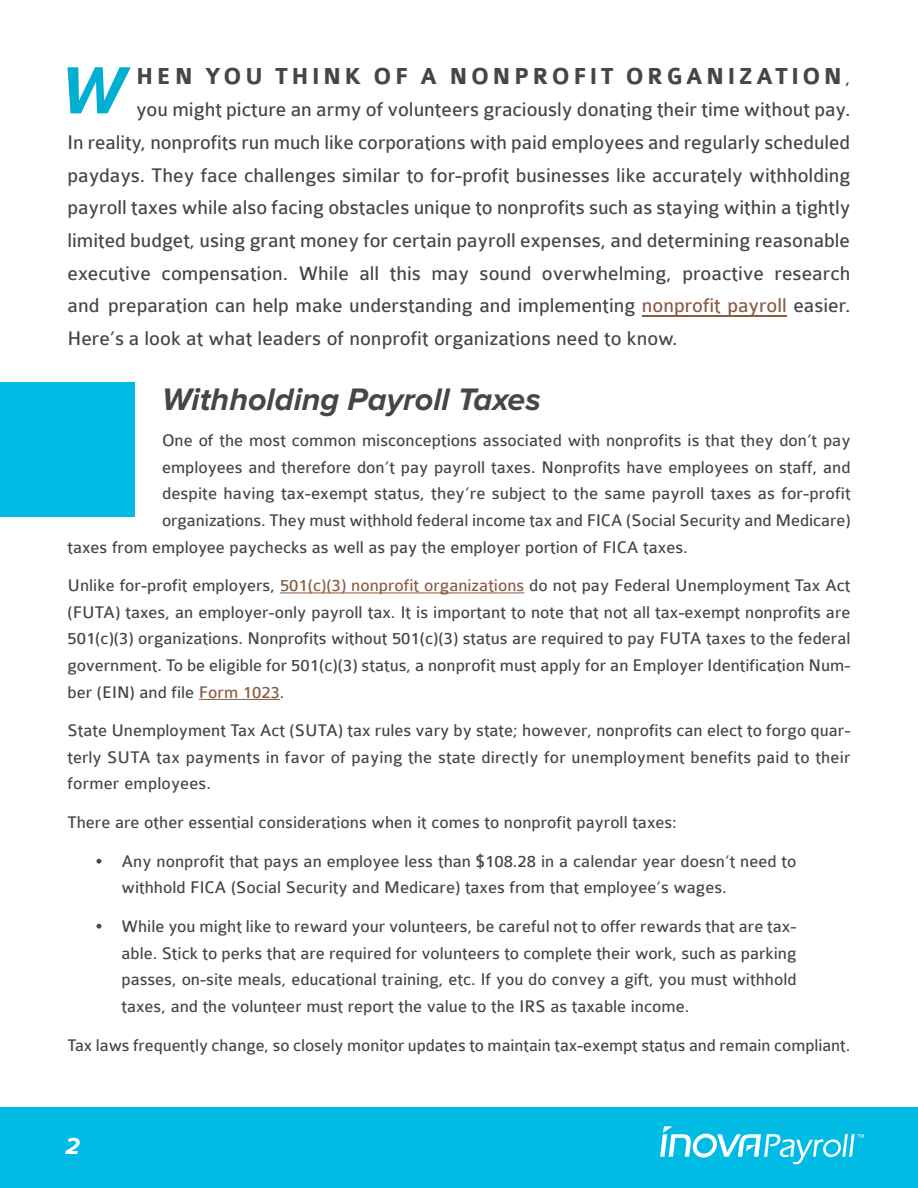
<style>
.page{position:relative;width:918px;height:1188px;background:#fff}
.page>*{position:absolute;margin:0;border:0;box-sizing:border-box;transform-origin:0 0}
.Body{font:italic 700 69.15px "Proxima Nova";color:#00b0d3}
.Body-2{font:italic 700 32.25px "Proxima Nova";color:#464547}
.Body-3{font:700 24.75px "Colaborate";letter-spacing:.14em;color:#464547}
.t1{font:italic 700 24px "Proxima Nova";color:#fff}
.Body-4{font:21px/32.7px "Colaborate";color:#464547;text-align:justify}
.Body-5{font:18px/26.5px "Colaborate";color:#464547;text-align:justify}
.s1{font-weight:400;font-size:20.25px}
.s2{color:#8a5b41}
.s3{color:#8a5c41}
</style>
<div class="page">
<div style="left:0;top:1107px;width:918px;height:81px;background:#00bce4"></div>
<svg style="left:660px;top:1126px;width:204px;height:38px"></svg>
<hr style="left:280px;top:592px;width:244px;height:1px;background:#8a5c41">
<hr style="left:199px;top:699px;width:81px;height:1px;background:#8a5c41">
<div style="left:0;top:382px;width:135px;height:135px;background:#00bce4"></div>
<hr style="left:642px;top:316px;width:145px;height:1px;background:#8a5b41">
<p class="Body" style="left:61px;top:51px;width:65px">W</p>
<p class="Body-3" style="left:136px;top:63px;width:716px">HEN YOU THINK OF A NONPROFIT ORGANIZATION<span class="s1">,</span></p>
<p class="Body-4" style="left:68px;top:94px;width:785px;text-indent:69px">you might picture an army of volunteers graciously donating their time without pay.<br>In reality, nonprofits run much like corporations with paid employees and regularly scheduled paydays. They face challenges similar to for-profit businesses like accurately withholding payroll taxes while also facing obstacles unique to nonprofits such as staying within a tightly limited budget, using grant money for certain payroll expenses, and determining reasonable executive compensation. While all this may sound overwhelming, proactive research and preparation can help make understanding and implementing <span class="s2">nonprofit payroll</span> easier.<br>Here’s a look at what leaders of nonprofit organizations need to know.</p>
<p class="Body-2" style="left:162px;top:381px;width:380px">Withholding Payroll Taxes</p>
<p class="Body-5" style="left:162px;top:427px;width:690px">One of the most common misconceptions associated with nonprofits is that they don’t pay</p>
<p class="Body-5" style="left:162px;top:454px;width:690px">employees and therefore don’t pay payroll taxes. Nonprofits have employees on staff, and</p>
<p class="Body-5" style="left:162px;top:481px;width:690px">despite having tax-exempt status, they’re subject to the same payroll taxes as for-profit</p>
<p class="Body-5" style="left:162px;top:507px;width:690px">organizations. They must withhold federal income tax and FICA (Social Security and Medicare)</p>
<p class="Body-5" style="left:68px;top:534px;width:622px">taxes from employee paychecks as well as pay the employer portion of FICA taxes.</p>
<p class="Body-5" style="left:68px;top:572px;width:785px">Unlike for-profit employers, <span class="s3">501(c)(3) nonprofit organizations</span> do not pay Federal Unemployment Tax Act (FUTA) taxes, an employer-only payroll tax. It is important to note that not all tax-exempt nonprofits are 501(c)(3) organizations. Nonprofits without 501(c)(3) status are required to pay FUTA taxes to the federal government. To be eligible for 501(c)(3) status, a nonprofit must apply for an Employer Identification Num&shy;ber (EIN) and file <span class="s3">Form 1023</span>.</p>
<p class="Body-5" style="left:68px;top:718px;width:785px">State Unemployment Tax Act (SUTA) tax rules vary by state; however, nonprofits can elect to forgo quar&shy;terly SUTA tax payments in favor of paying the state directly for unemployment benefits paid to their former employees.</p>
<p class="Body-5" style="left:68px;top:809px;width:611px">There are other essential considerations when it comes to nonprofit payroll taxes:</p>
<p class="Body-5" style="left:122px;top:848px;width:677px;text-indent:-27px">• Any nonprofit that pays an employee less than $108.28 in a calendar year doesn’t need to withhold FICA (Social Security and Medicare) taxes from that employee’s wages.</p>
<p class="Body-5" style="left:122px;top:913px;width:677px;text-indent:-27px">• While you might like to reward your volunteers, be careful not to offer rewards that are tax&shy;able. Stick to perks that are required for volunteers to complete their work, such as parking passes, on-site meals, educational training, etc. If you do convey a gift, you must withhold taxes, and the volunteer must report the value to the IRS as taxable income.</p>
<p class="Body-5" style="left:68px;top:1032px;width:784px">Tax laws frequently change, so closely monitor updates to maintain tax-exempt status and remain compliant.</p>
<h3 class="t1" style="left:66px;top:1133px;width:16px">2</h3>
</div>
